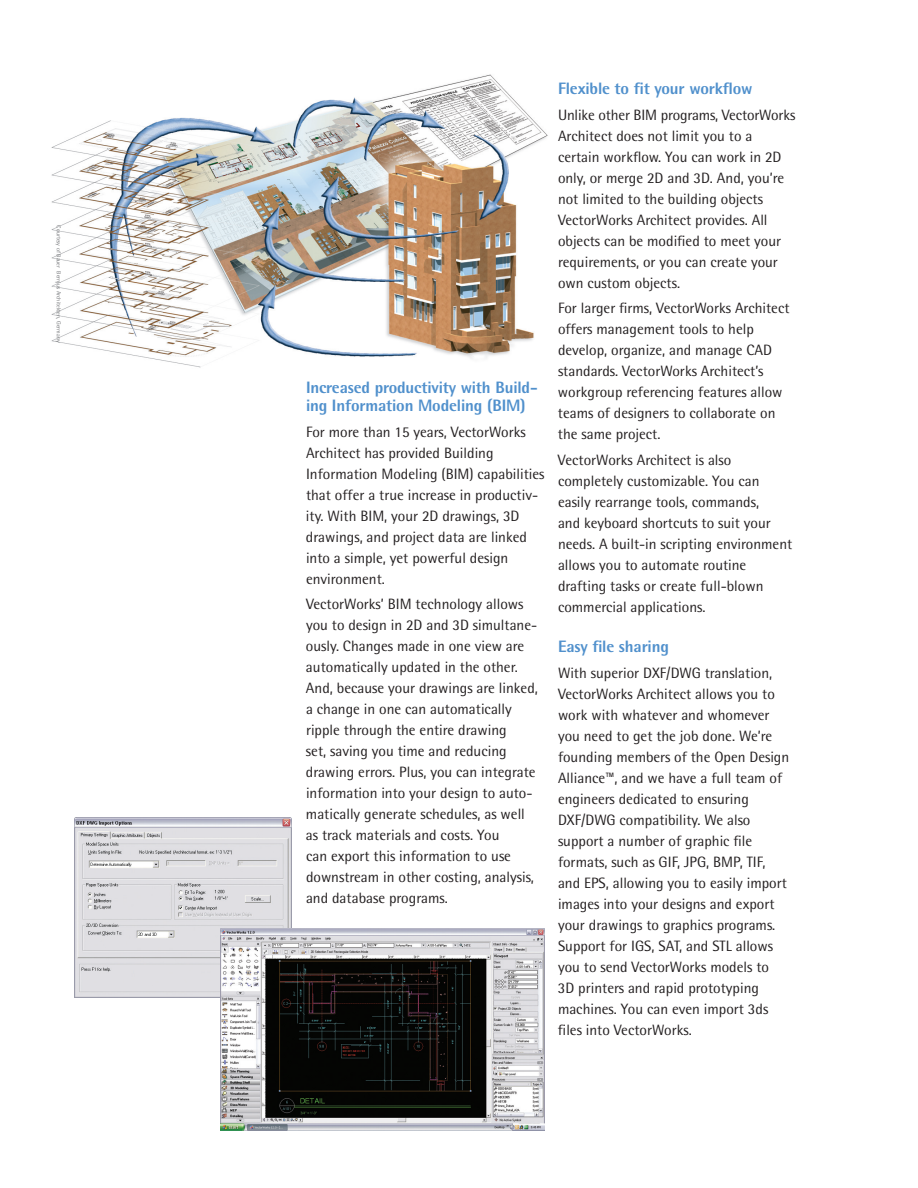
<style>
.page{position:relative;width:918px;height:1188px;background:#fff}
.page>*{position:absolute;margin:0;border:0;box-sizing:border-box;transform-origin:0 0}
.t1{font:800 16.5px/18px "Rotis Semi Sans";letter-spacing:-.01em;color:#5090cc}
.t2{font:15px/21px "Rotis Semi Sans";color:#231f20}
.t3{font:6px "Rotis Semi Sans";color:#76787b}
</style>
<div class="page">
<img style="left:51px;top:74px;width:497px;height:294px">
<img style="left:75px;top:818px;width:217px;height:180px">
<img style="left:220px;top:928px;width:324px;height:203px">
<p class="t3" style="left:62px;top:225px;width:119px;rotate:90deg">Courtesy of Bauer Bernjus Architekten, Germany</p>
<p class="t1" style="left:306px;top:378px;width:233px">Increased productivity with Build&shy;ing Information Modeling (BIM)</p>
<p class="t2" style="left:306px;top:421px;width:240px">For more than 15 years, VectorWorks Architect has provided Building Information Modeling (BIM) capabilities that offer a true increase in productiv&shy;ity. With BIM, your 2D drawings, 3D drawings, and project data are linked into a simple, yet powerful design environment.</p>
<p class="t2" style="left:306px;top:593px;width:233px">VectorWorks’ BIM technology allows you to design in 2D and 3D simultane&shy;ously. Changes made in one view are automatically updated in the other.<br>And, because your drawings are linked, a change in one can automatically ripple through the entire drawing<br>set, saving you time and reducing drawing errors. Plus, you can integrate information into your design to auto&shy;matically generate schedules, as well as track materials and costs. You<br>can export this information to use downstream in other costing, analysis, and database programs.</p>
<p class="t1" style="left:558px;top:79px;width:196px">Flexible to fit your workflow</p>
<p class="t2" style="left:558px;top:104px;width:239px">Unlike other BIM programs, VectorWorks Architect does not limit you to a certain workflow. You can work in 2D only, or merge 2D and 3D. And, you’re not limited to the building objects VectorWorks Architect provides. All objects can be modified to meet your requirements, or you can create your own custom objects.</p>
<p class="t2" style="left:558px;top:297px;width:233px">For larger firms, VectorWorks Architect offers management tools to help develop, organize, and manage CAD standards. VectorWorks Architect’s workgroup referencing features allow teams of designers to collaborate on the same project.</p>
<p class="t2" style="left:558px;top:449px;width:236px">VectorWorks Architect is also completely customizable. You can easily rearrange tools, commands,<br>and keyboard shortcuts to suit your needs. A built-in scripting environment allows you to automate routine drafting tasks or create full-blown commercial applications.</p>
<p class="t1" style="left:558px;top:637px;width:113px">Easy file sharing</p>
<p class="t2" style="left:558px;top:662px;width:233px">With superior DXF/DWG translation, VectorWorks Architect allows you to work with whatever and whomever you need to get the job done. We’re founding members of the Open Design Alliance™, and we have a full team of engineers dedicated to ensuring DXF/DWG compatibility. We also support a number of graphic file formats, such as GIF, JPG, BMP, TIF, and EPS, allowing you to easily import images into your designs and export your drawings to graphics programs.<br>Support for IGS, SAT, and STL allows you to send VectorWorks models to<br>3D printers and rapid prototyping machines. You can even import 3ds files into VectorWorks.</p>
</div>
